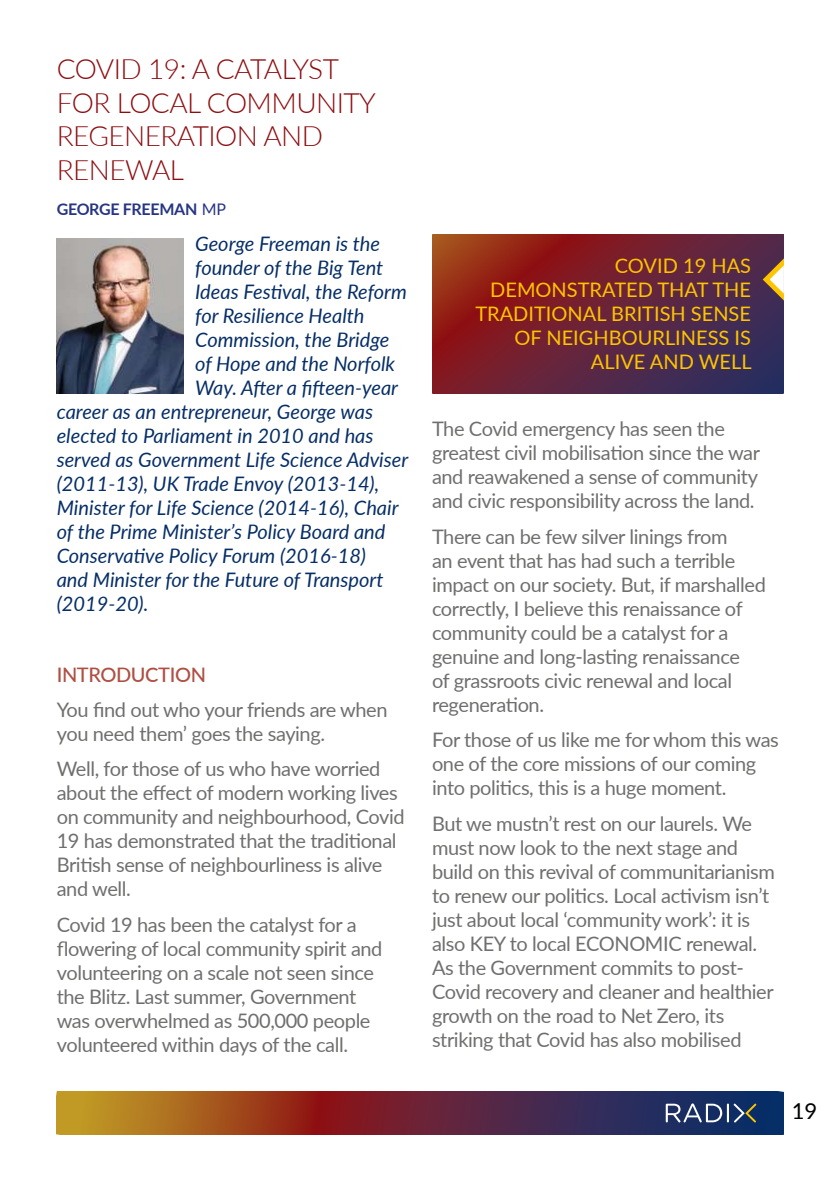
<style>
.page{position:relative;width:840px;height:1191px;background:#fff}
.page>*{position:absolute;margin:0;border:0;box-sizing:border-box;transform-origin:0 0}
.t1{font:300 28px/33.6px "Lato";letter-spacing:-.02em;color:#8d0e11}
.t2{font:22px "Lato";color:#000}
.t3{font:20px/24px "Lato";letter-spacing:-.02em;color:#6f6f6e}
.t4{font:italic 20px "Lato";color:#062e66}
.t5{font:20px/24px "Lato";color:#fdc400;text-align:right}
.t6{font:500 20px "Lato";letter-spacing:-.02em;color:#af5043}
.t7{font:700 16px "Lato";letter-spacing:-.02em;color:#273583}
.s1{font-weight:400}
</style>
<div class="page">
<img style="left:57px;top:1092px;width:726px;height:42px">
<svg style="left:665px;top:1101px;width:92px;height:23px;background:#46587e"></svg>
<img style="left:432px;top:235px;width:351px;height:158px">
<svg style="left:758px;top:251px;width:25px;height:56px"></svg>
<img style="left:57px;top:238px;width:127px;height:155px">
<h1 class="t1" style="left:57px;top:54px;width:320px">COVID 19: A CATALYST<br>FOR LOCAL COMMUNITY<br>REGENERATION AND<br>RENEWAL</h1>
<p class="t7" style="left:57px;top:203px;width:171px">GEORGE FREEMAN <span class="s1">MP</span></p>
<p class="t4" style="left:195px;top:235px;width:186px">George Freeman is the</p>
<p class="t4" style="left:195px;top:259px;width:189px">founder of the Big Tent</p>
<p class="t4" style="left:195px;top:277px;width:213px">Ideas Festival, the Reform</p>
<p class="t4" style="left:195px;top:307px;width:171px">for Resilience Health</p>
<p class="t4" style="left:195px;top:331px;width:196px">Commission, the Bridge</p>
<p class="t4" style="left:195px;top:355px;width:201px">of Hope and the Norfolk</p>
<p class="t4" style="left:195px;top:373px;width:204px">Way. After a fifteen-year</p>
<p class="t4" style="left:57px;top:403px;width:318px">career as an entrepreneur, George was</p>
<p class="t4" style="left:57px;top:427px;width:318px">elected to Parliament in 2010 and has</p>
<p class="t4" style="left:57px;top:451px;width:353px">served as Government Life Science Adviser</p>
<p class="t4" style="left:57px;top:475px;width:324px">(2011-13), UK Trade Envoy (2013-14),</p>
<p class="t4" style="left:57px;top:499px;width:343px">Minister for Life Science (2014-16), Chair</p>
<p class="t4" style="left:57px;top:523px;width:330px">of the Prime Minister’s Policy Board and</p>
<p class="t4" style="left:57px;top:541px;width:311px">Conservative Policy Forum (2016-18)</p>
<p class="t4" style="left:57px;top:571px;width:328px">and Minister for the Future of Transport</p>
<p class="t4" style="left:57px;top:595px;width:93px">(2019-20).</p>
<p class="t6" style="left:57px;top:666px;width:151px">INTRODUCTION</p>
<p class="t3" style="left:57px;top:697px;width:332px">You find out who your friends are when you need them’ goes the saying.</p>
<p class="t3" style="left:57px;top:756px;width:349px">Well, for those of us who have worried about the effect of modern working lives on community and neighbourhood, Covid 19 has demonstrated that the traditional British sense of neighbourliness is alive and well.</p>
<p class="t3" style="left:57px;top:914px;width:327px">Covid 19 has been the catalyst for a flowering of local community spirit and volunteering on a scale not seen since the Blitz. Last summer, Government was overwhelmed as 500,000 people volunteered within days of the call.</p>
<p class="t5" style="left:475px;top:255px;width:278px">COVID 19 HAS<br>DEMONSTRATED THAT THE<br>TRADITIONAL BRITISH SENSE<br>OF NEIGHBOURLINESS IS<br>ALIVE AND WELL</p>
<p class="t3" style="left:432px;top:418px;width:329px">The Covid emergency has seen the greatest civil mobilisation since the war and reawakened a sense of community and civic responsibility across the land.</p>
<p class="t3" style="left:432px;top:526px;width:335px">There can be few silver linings from<br>an event that has had such a terrible impact on our society. But, if marshalled correctly, I believe this renaissance of community could be a catalyst for a genuine and long-lasting renaissance<br>of grassroots civic renewal and local regeneration.</p>
<p class="t3" style="left:432px;top:729px;width:348px">For those of us like me for whom this was one of the core missions of our coming into politics, this is a huge moment.</p>
<p class="t3" style="left:432px;top:810px;width:344px">But we mustn’t rest on our laurels. We must now look to the next stage and build on this revival of communitarianism to renew our politics. Local activism isn’t just about local ‘community work’: it is also KEY to local ECONOMIC renewal.<br>As the Government commits to post-Covid recovery and cleaner and healthier growth on the road to Net Zero, its striking that Covid has also mobilised</p>
<p class="t2" style="left:791px;top:1102px;width:27px">19</p>
</div>
